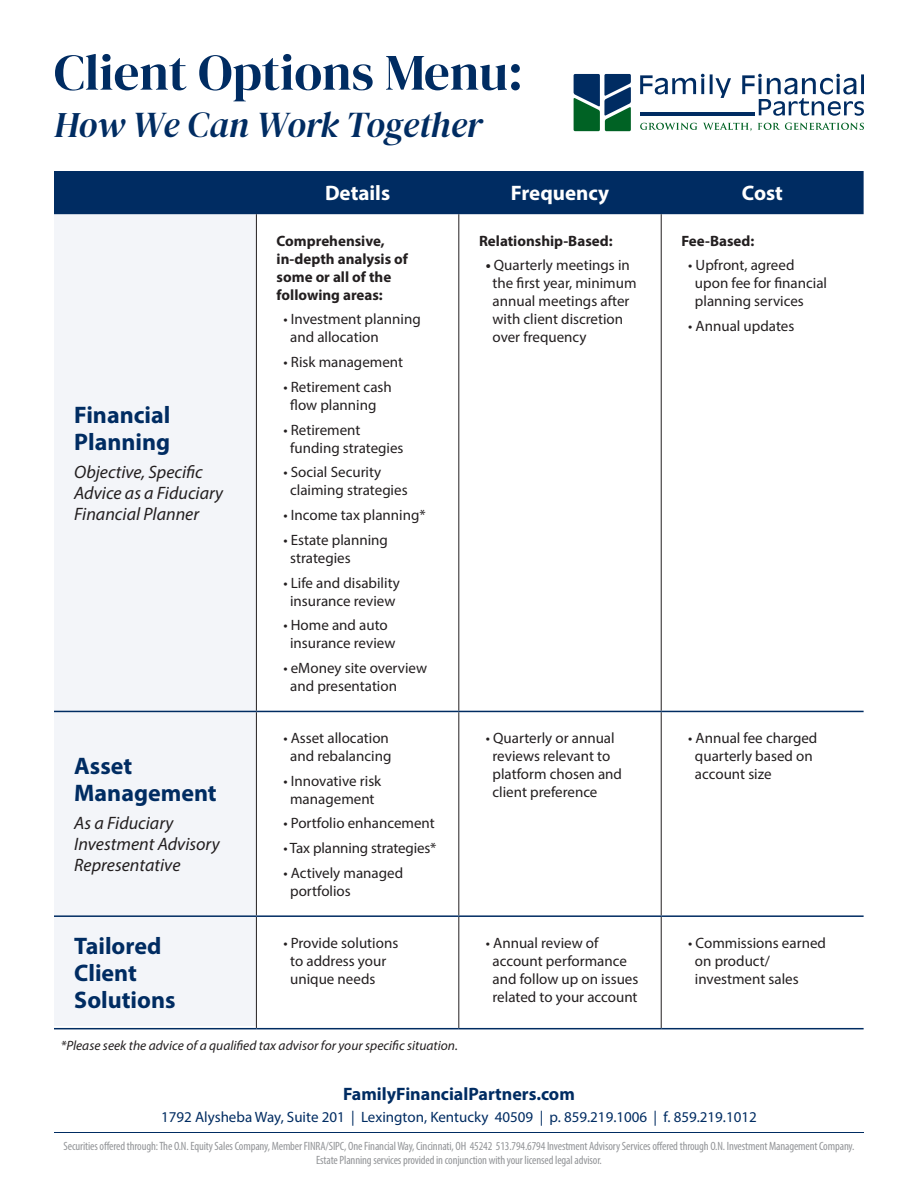
<style>
.page{position:relative;width:918px;height:1188px;background:#fff}
.page>*{position:absolute;margin:0;border:0;box-sizing:border-box;transform-origin:0 0}
.t1{font:51px "DM Serif Display";color:#002c62}
.t2{font:italic 36px "DM Serif Display";letter-spacing:-.005em;color:#002c62}
.t3{font:700 24px/27px "Myriad Pro";color:#002c62}
.t4{font:700 21px "Myriad Pro";color:#fff}
.t5{font:italic 18px/21px "Myriad Pro";color:#231f20}
.t6{font:700 18px "Myriad Pro";color:#002c62}
.t7{font:15px/18px "Myriad Pro";color:#231f20}
.t8{font:700 15px/18px "Myriad Pro";color:#231f20}
.t9{font:15px "Myriad Pro";color:#002c62}
.t10{font:italic 13.5px "Myriad Pro";color:#231f20}
.t11{font:condensed 12px/14.4px "Myriad Pro";letter-spacing:-.01em;color:#939598;text-align:center}
.s1{font-weight:700}
</style>
<div class="page">
<div style="left:54px;top:212px;width:202px;height:814px;background:#f3f5f9"></div>
<svg style="left:574px;top:74px;width:57px;height:57px;background:#2c6367"></svg>
<svg style="left:640px;top:123px;width:57px;height:7px"></svg>
<svg style="left:703px;top:123px;width:49px;height:8px"></svg>
<svg style="left:758px;top:123px;width:106px;height:7px"></svg>
<svg style="left:742px;top:74px;width:122px;height:42px"></svg>
<hr style="left:640px;top:112px;width:114px;height:3px;background:#002c62">
<svg style="left:640px;top:74px;width:91px;height:24px"></svg>
<hr style="left:54px;top:1132px;width:810px;height:1px;background:#002c62">
<div style="left:54px;top:171px;width:810px;height:43px;background:#002c62"></div>
<hr style="left:256px;top:214px;width:1px;height:497px;background:#231f20">
<hr style="left:459px;top:214px;width:1px;height:497px;background:#231f20">
<hr style="left:661px;top:214px;width:1px;height:497px;background:#231f20">
<hr style="left:256px;top:712px;width:1px;height:203px;background:#231f20">
<hr style="left:459px;top:712px;width:1px;height:203px;background:#231f20">
<hr style="left:661px;top:712px;width:1px;height:203px;background:#231f20">
<hr style="left:256px;top:917px;width:1px;height:111px;background:#231f20">
<hr style="left:459px;top:917px;width:1px;height:111px;background:#231f20">
<hr style="left:661px;top:917px;width:1px;height:111px;background:#231f20">
<hr style="left:54px;top:711px;width:202px;height:1px;background:#002c62">
<hr style="left:256px;top:711px;width:203px;height:1px;background:#002c62">
<hr style="left:459px;top:711px;width:202px;height:1px;background:#002c62">
<hr style="left:661px;top:711px;width:203px;height:1px;background:#002c62">
<hr style="left:54px;top:915px;width:202px;height:2px;background:#002c62">
<hr style="left:256px;top:915px;width:203px;height:2px;background:#002c62">
<hr style="left:459px;top:915px;width:202px;height:2px;background:#002c62">
<hr style="left:661px;top:915px;width:203px;height:2px;background:#002c62">
<hr style="left:54px;top:1028px;width:202px;height:1px;background:#002c62">
<hr style="left:256px;top:1028px;width:203px;height:1px;background:#002c62">
<hr style="left:459px;top:1028px;width:202px;height:1px;background:#002c62">
<hr style="left:661px;top:1028px;width:203px;height:1px;background:#002c62">
<p class="t1" style="left:54px;top:43px;width:471px">Client Options Menu:</p>
<p class="t2" style="left:54px;top:104px;width:430px">How We Can Work Together</p>
<p class="t3" style="left:74px;top:401px;width:98px">Financial<br>Planning</p>
<p class="t5" style="left:74px;top:461px;width:150px">Objective, Specific<br>Advice as a Fiduciary<br>Financial Planner</p>
<p class="t3" style="left:74px;top:752px;width:144px">Asset<br>Management</p>
<p class="t5" style="left:74px;top:812px;width:147px">As a Fiduciary<br>Investment Advisory<br>Representative</p>
<p class="t4" style="left:325px;top:180px;width:67px">Details</p>
<p class="t4" style="left:511px;top:180px;width:100px">Frequency</p>
<p class="t4" style="left:742px;top:180px;width:43px">Cost</p>
<p class="t8" style="left:277px;top:231px;width:133px">Comprehensive, in-depth analysis of some or all of the following areas:</p>
<p class="t7" style="left:290px;top:310px;width:132px;text-indent:-7px">• Investment planning and allocation</p>
<p class="t7" style="left:283px;top:353px;width:121px">• Risk management</p>
<p class="t7" style="left:283px;top:378px;width:110px;text-align:center">• Retirement cash flow planning</p>
<p class="t7" style="left:290px;top:420px;width:115px;text-indent:-7px">• Retirement funding strategies</p>
<p class="t7" style="left:290px;top:463px;width:119px;text-indent:-7px">• Social Security claiming strategies</p>
<p class="t7" style="left:283px;top:506px;width:144px">• Income tax planning*</p>
<p class="t7" style="left:290px;top:531px;width:99px;text-indent:-7px">• Estate planning strategies</p>
<p class="t7" style="left:283px;top:573px;width:118px;text-align:center">• Life and disability insurance review</p>
<p class="t7" style="left:283px;top:616px;width:114px;text-align:center">• Home and auto insurance review</p>
<p class="t7" style="left:290px;top:659px;width:138px;text-indent:-7px">• eMoney site overview and presentation</p>
<p class="t7" style="left:283px;top:729px;width:110px;text-align:center">• Asset allocation and rebalancing</p>
<p class="t7" style="left:283px;top:771px;width:99px;text-align:center">• Innovative risk management</p>
<p class="t7" style="left:283px;top:814px;width:153px">• Portfolio enhancement</p>
<p class="t7" style="left:283px;top:839px;width:155px">• Tax planning strategies*</p>
<p class="t7" style="left:290px;top:864px;width:115px;text-indent:-7px">• Actively managed portfolios</p>
<p class="t8" style="left:479px;top:231px;width:135px">Relationship-Based:</p>
<p class="t7" style="left:493px;top:256px;width:146px;text-indent:-7px"><span class="s1">•</span> Quarterly meetings in the first year, minimum annual meetings after with client discretion over frequency</p>
<p class="t8" style="left:681px;top:231px;width:74px">Fee-Based:</p>
<p class="t7" style="left:695px;top:256px;width:134px;text-indent:-7px">• Upfront, agreed upon fee for financial planning services</p>
<p class="t7" style="left:688px;top:317px;width:108px">• Annual updates</p>
<p class="t7" style="left:493px;top:729px;width:131px;text-indent:-7px">• Quarterly or annual reviews relevant to platform chosen and client preference</p>
<p class="t7" style="left:695px;top:729px;width:124px;text-indent:-7px">• Annual fee charged quarterly based on account size</p>
<p class="t3" style="left:74px;top:932px;width:103px">Tailored<br>Client<br>Solutions</p>
<p class="t7" style="left:290px;top:933px;width:110px;text-indent:-7px">• Provide solutions to address your unique needs</p>
<p class="t7" style="left:493px;top:933px;width:147px;text-indent:-7px">• Annual review of account performance and follow up on issues related to your account</p>
<p class="t7" style="left:695px;top:933px;width:133px;text-indent:-7px">• Commissions earned on product/ investment sales</p>
<p class="t10" style="left:61px;top:1037px;width:399px">*Please seek the advice of a qualified tax advisor for your specific situation.</p>
<p class="t6" style="left:343px;top:1082px;width:233px">FamilyFinancialPartners.com</p>
<p class="t9" style="left:161px;top:1107px;width:597px">1792 Alysheba Way, Suite 201 | Lexington, Kentucky 40509 | p. 859.219.1006 | f. 859.219.1012</p>
<p class="t11" style="left:64px;top:1139px;width:792px">Securities offered through: The O.N. Equity Sales Company, Member FINRA/SIPC, One Financial Way, Cincinnati, OH 45242 513.794.6794 Investment Advisory Services offered through O.N. Investment Management Company.<br>Estate Planning services provided in conjunction with your licensed legal advisor.</p>
</div>
